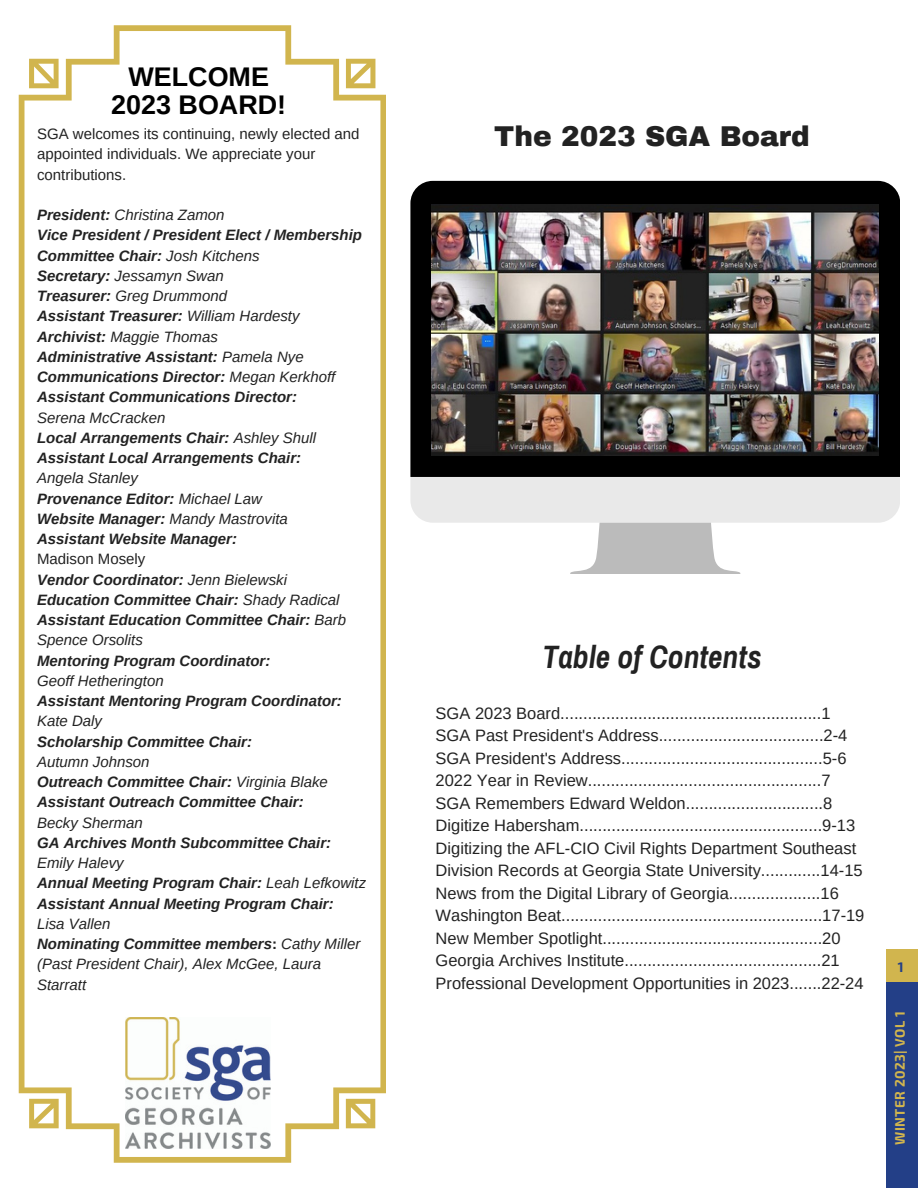
<style>
.page{position:relative;width:918px;height:1188px;background:#fff}
.page>*{position:absolute;margin:0;border:0;box-sizing:border-box;transform-origin:0 0}
.t1{font:italic 700 31.65px "Archivo Narrow";color:#222}
.t2{font:900 28.05px "Archivo";color:#222}
.t3{font:700 27px/28.2px "Arimo";color:#000;text-align:center}
.t4{font:16.5px/22.5px "Arimo";color:#222}
.t5{font:italic 700 15px/20.2px "Arimo";color:#222}
.t6{font:italic 15px/20.2px "Arimo";color:#222}
.t7{font:15px/20.2px "Arimo";color:#222}
.t8{font:700 13.65px "Exo 2";letter-spacing:.03em;color:#d1b54e}
.t9{font:700 13.65px "Exo 2";color:#233f87}
.s1{font-weight:400}
.s2{font-weight:400;font-style:normal}
.s3{font-weight:700}
.s4{font-weight:700;font-style:normal}
</style>
<div class="page">
<div style="left:886px;top:982px;width:32px;height:206px;background:#233f87"></div>
<div style="left:886px;top:950px;width:32px;height:32px;background:#d1b54e"></div>
<svg style="left:19px;top:25px;width:367px;height:1138px"></svg>
<img style="left:125px;top:1017px;width:146px;height:132px">
<div style="left:410px;top:181px;width:490px;height:296px;background:#000"></div>
<svg style="left:410px;top:477px;width:490px;height:97px"></svg>
<img style="left:431px;top:204px;width:448px;height:252px">
<h3 class="t3" style="left:111px;top:63px;width:177px">WELCOME<br>2023 BOARD!</h3>
<p class="t7" style="left:37px;top:124px;width:324px">SGA welcomes its continuing, newly elected and appointed individuals. We appreciate your contributions.</p>
<p class="t5" style="left:37px;top:205px;width:326px">President: <span class="s1">Christina Zamon<br></span>Vice President / President Elect / Membership Committee Chair: <span class="s1">Josh Kitchens<br></span>Secretary: <span class="s1">Jessamyn Swan<br></span>Treasurer: <span class="s1">Greg Drummond<br></span>Assistant Treasurer: <span class="s1">William Hardesty </span>Archivist: <span class="s1">Maggie Thomas<br></span>Administrative Assistant: <span class="s1">Pamela Nye </span>Communications Director: <span class="s1">Megan Kerkhoff </span>Assistant Communications Director:</p>
<p class="t5" style="left:37px;top:407px;width:281px"><span class="s1">Serena McCracken<br></span>Local Arrangements Chair: <span class="s1">Ashley Shull<br></span>Assistant Local Arrangements Chair:</p>
<p class="t5" style="left:37px;top:468px;width:252px"><span class="s1">Angela Stanley<br></span>Provenance Editor: <span class="s1">Michael Law<br></span>Website Manager: <span class="s1">Mandy Mastrovita<br></span>Assistant Website Manager:</p>
<p class="t5" style="left:37px;top:549px;width:311px"><span class="s2">Madison Mosely<br></span>Vendor Coordinator: <span class="s1">Jenn Bielewski<br></span>Education Committee Chair: <span class="s1">Shady Radical<br></span>Assistant Education Committee Chair: <span class="s1">Barb<br>Spence Orsolits</span></p>
<p class="t5" style="left:37px;top:650px;width:235px">Mentoring Program Coordinator:</p>
<p class="t6" style="left:37px;top:671px;width:128px">Geoff Hetherington</p>
<p class="t5" style="left:37px;top:691px;width:306px">Assistant Mentoring Program Coordinator:</p>
<p class="t6" style="left:37px;top:711px;width:67px">Kate Daly</p>
<p class="t5" style="left:37px;top:731px;width:216px">Scholarship Committee Chair:</p>
<p class="t5" style="left:37px;top:752px;width:292px"><span class="s1">Autumn Johnson<br></span>Outreach Committee Chair: <span class="s1">Virginia Blake<br></span>Assistant Outreach Committee Chair:</p>
<p class="t6" style="left:37px;top:812px;width:107px">Becky Sherman</p>
<p class="t5" style="left:37px;top:833px;width:296px">GA Archives Month Subcommittee Chair:</p>
<p class="t5" style="left:37px;top:853px;width:331px"><span class="s1">Emily Halevy<br></span>Annual Meeting Program Chair: <span class="s1">Leah Lefkowitz<br></span>Assistant Annual Meeting Program Chair:</p>
<p class="t6" style="left:37px;top:914px;width:325px">Lisa Vallen<br><span class="s3">Nominating Committee members</span><span class="s4">:</span> Cathy Miller (Past President Chair), Alex McGee, Laura<br>Starratt</p>
<h2 class="t2" style="left:494px;top:121px;width:317px">The 2023 SGA Board</h2>
<h1 class="t1" style="left:543px;top:640px;width:220px">Table of Contents</h1>
<p class="t4" style="left:436px;top:702px;width:430px">SGA 2023 Board.........................................................1<br>SGA Past President's Address....................................2-4<br>SGA President's Address............................................5-6<br>2022 Year in Review...................................................7<br>SGA Remembers Edward Weldon..............................8<br>Digitize Habersham.....................................................9-13<br>Digitizing the AFL-CIO Civil Rights Department Southeast Division Records at Georgia State University.............14-15<br>News from the Digital Library of Georgia....................16<br>Washington Beat.........................................................17-19<br>New Member Spotlight................................................20<br>Georgia Archives Institute...........................................21<br>Professional Development Opportunities in 2023.......22-24</p>
<p class="t9" style="left:898px;top:958px;width:7px">1</p>
<p class="t8" style="left:891px;top:1145px;width:135px;rotate:-90deg">WINTER 2023| VOL 1</p>
</div>
